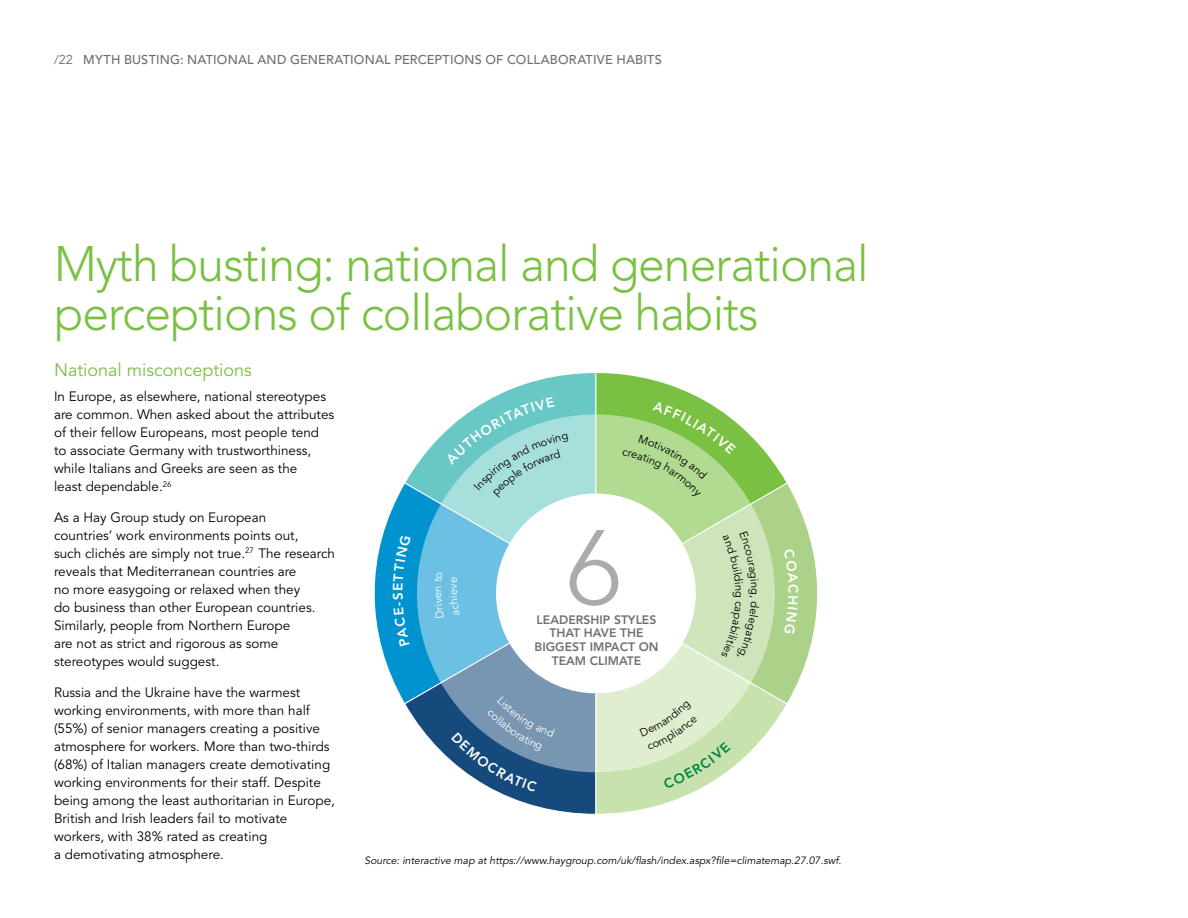
<style>
.page{position:relative;width:1188px;height:918px;background:#fff}
.page>*{position:absolute;margin:0;border:0;box-sizing:border-box;transform-origin:0 0}
.t1{font:300 105.15px "Avenir LT Std";color:#ababae}
.t2{font:300 49.5px/49.5px "Avenir LT Std";letter-spacing:-.02em;color:#7ac143}
.t3{font:18px "Avenir LT Std";color:#7ac143}
.t4{font:13.5px/18px "Avenir LT Std";color:#000}
.t5{font:800 13.5px "Avenir LT Std";color:#fff}
.t6{font:500 12.75px "Avenir LT Std";letter-spacing:.015em;color:#6d6e70}
.t7{font:800 12.15px/13.5px "Avenir LT Std";color:#717073;text-align:center}
.t8{font:11.25px "Avenir LT Std";color:#fff}
.t9{font:11.25px "Avenir LT Std";color:#000}
.t10{font:italic 10.5px "Avenir LT Std";color:#000}
.s1{font-weight:400}
</style>
<div class="page">
<svg style="left:374px;top:506px;width:19px;height:175px"></svg>
<svg style="left:798px;top:505px;width:19px;height:176px"></svg>
<svg style="left:393px;top:372px;width:405px;height:443px"></svg>
<p class="t6" style="left:54px;top:52px;width:609px"><span class="s1">/22</span> MYTH BUSTING: NATIONAL AND GENERATIONAL PERCEPTIONS OF COLLABORATIVE HABITS</p>
<h2 class="t2" style="left:54px;top:239px;width:816px">Myth busting: national and generational perceptions of collaborative habits</h2>
<h3 class="t3" style="left:54px;top:360px;width:199px">National misconceptions</h3>
<p class="t4" style="left:54px;top:388px;width:282px">In Europe, as elsewhere, national stereotypes are common. When asked about the attributes of their fellow Europeans, most people tend to associate Germany with trustworthiness, while Italians and Greeks are seen as the<br>least dependable.<sup>26</sup></p>
<p class="t4" style="left:54px;top:509px;width:283px">As a Hay Group study on European<br>countries’ work environments points out,<br>such clichés are simply not true.<sup>27</sup> The research reveals that Mediterranean countries are<br>no more easygoing or relaxed when they<br>do business than other European countries.<br>Similarly, people from Northern Europe<br>are not as strict and rigorous as some stereotypes would suggest.</p>
<p class="t4" style="left:54px;top:683px;width:282px">Russia and the Ukraine have the warmest working environments, with more than half (55%) of senior managers creating a positive atmosphere for workers. More than two-thirds (68%) of Italian managers create demotivating working environments for their staff. Despite being among the least authoritarian in Europe, British and Irish leaders fail to motivate workers, with 38% rated as creating<br>a demotivating atmosphere.</p>
<h1 class="t1" style="left:567px;top:507px;width:56px">6</h1>
<p class="t5" style="left:801px;top:584px;width:11px;rotate:90deg">C</p>
<p class="t8" style="left:431px;top:592px;width:8px;rotate:-90deg">n</p>
<p class="t9" style="left:746px;top:591px;width:8px;rotate:90deg">g</p>
<p class="t7" style="left:534px;top:613px;width:126px">LEADERSHIP STYLES<br>THAT HAVE THE<br>BIGGEST IMPACT ON<br>TEAM CLIMATE</p>
<p class="t10" style="left:364px;top:854px;width:479px">Source: interactive map at https://www.haygroup.com/uk/flash/index.aspx?file=climatemap.27.07.swf.</p>
</div>
